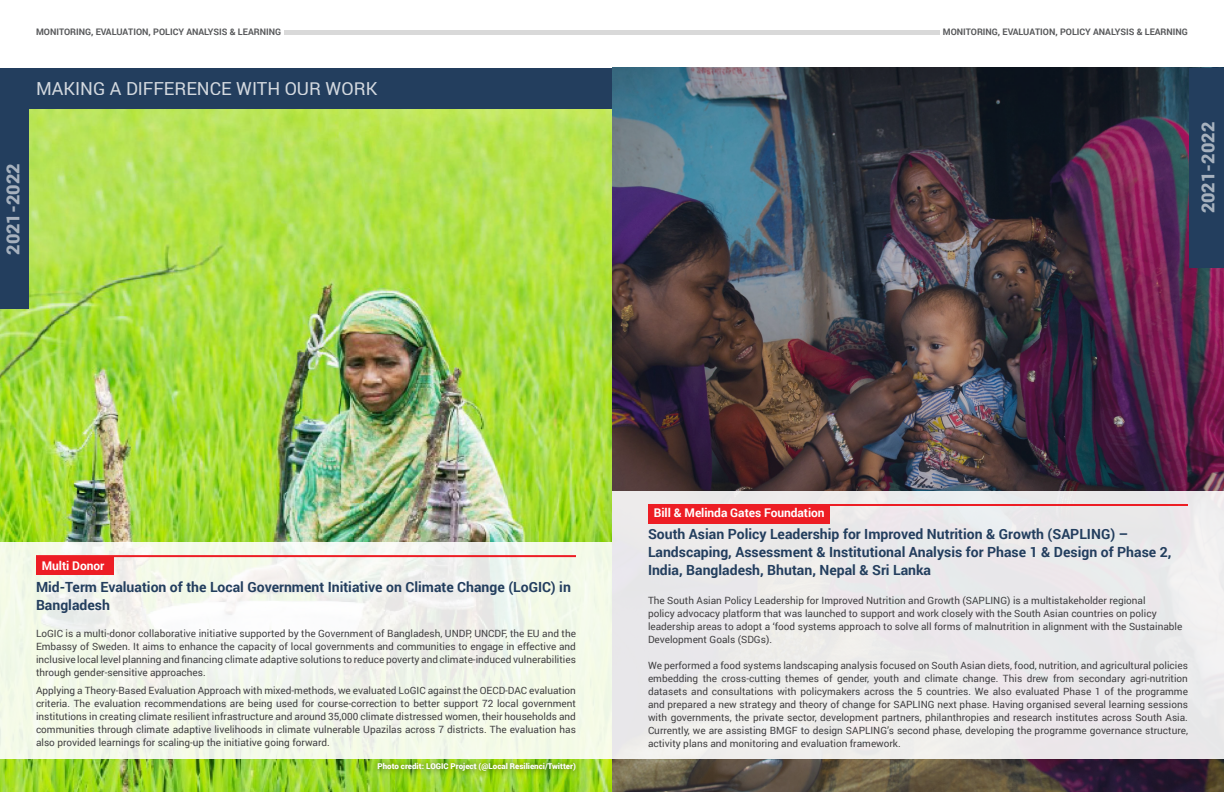
<style>
.page{position:relative;width:1224px;height:792px;background:#fff}
.page>*{position:absolute;margin:0;border:0;box-sizing:border-box;transform-origin:0 0}
.t1{font:18px "Roboto";color:#fff}
.t2{font:900 18px "Roboto";color:#fff}
.t3{font:700 14px/18px "Roboto";color:#233e5e}
.t4{font:700 12px "Roboto";letter-spacing:-.005em;color:#fff}
.t5{font:10px/13px "Roboto";color:#414042;text-align:justify}
.t6{font:700 9px "Roboto";color:#58595b}
.t7{font:900 8px "Roboto";color:#fff}
</style>
<div class="page">
<div style="left:284px;top:30px;width:656px;height:5px;background:#d9d9d9"></div>
<div style="left:0;top:68px;width:612px;height:41px;background:#233e5e"></div>
<img style="left:0;top:109px;width:612px;height:683px">
<div style="left:0;top:109px;width:29px;height:200px;background:#233e5e"></div>
<svg style="left:0;top:542px;width:612px;height:217px;fill:#f3f8ea"></svg>
<div style="left:36px;top:556px;width:78px;height:19px;background:#ed1d24"></div>
<div style="left:372px;top:757px;width:210px;height:20px;background:#000;opacity:.5"></div>
<hr style="left:36px;top:555px;width:540px;height:2px;background:#ed1d24">
<img style="left:612px;top:68px;width:612px;height:724px">
<div style="left:1190px;top:68px;width:34px;height:199px;background:#233e5e"></div>
<div style="left:612px;top:491px;width:612px;height:268px;background:#ebe9eb"></div>
<div style="left:648px;top:505px;width:182px;height:19px;background:#ed1d24"></div>
<hr style="left:648px;top:504px;width:540px;height:2px;background:#ed1d24">
<p class="t6" style="left:36px;top:26px;width:247px">MONITORING, EVALUATION, POLICY ANALYSIS &amp; LEARNING</p>
<p class="t6" style="left:943px;top:26px;width:247px">MONITORING, EVALUATION, POLICY ANALYSIS &amp; LEARNING</p>
<h1 class="t1" style="left:36px;top:75px;width:343px">MAKING A DIFFERENCE WITH OUR WORK</h1>
<h1 class="t2" style="left:0;top:255px;width:93px;rotate:-90deg">2021-2022</h1>
<h1 class="t2" style="left:1195px;top:213px;width:93px;rotate:-90deg">2021-2022</h1>
<p class="t4" style="left:42px;top:557px;width:64px">Multi Donor</p>
<h2 class="t3" style="left:36px;top:578px;width:536px">Mid-Term Evaluation of the Local Government Initiative on Climate Change (LoGIC) in<br>Bangladesh</h2>
<p class="t5" style="left:36px;top:627px;width:542px">LoGIC is a multi-donor collaborative initiative supported by the Government of Bangladesh, UNDP, UNCDF, the EU and the Embassy of Sweden. It aims to enhance the capacity of local governments and communities to engage in effective and inclusive local level planning and financing climate adaptive solutions to reduce poverty and climate-induced vulnerabilities through gender-sensitive approaches.</p>
<p class="t5" style="left:36px;top:683px;width:542px">Applying a Theory-Based Evaluation Approach with mixed-methods, we evaluated LoGIC against the OECD-DAC evaluation criteria. The evaluation recommendations are being used for course-correction to better support 72 local government institutions in creating climate resilient infrastructure and around 35,000 climate distressed women, their households and communities through climate adaptive livelihoods in climate vulnerable Upazilas across 7 districts. The evaluation has also provided learnings for scaling-up the initiative going forward.</p>
<p class="t7" style="left:377px;top:761px;width:200px">Photo credit: LOGIC Project (@Local Resilienci/Twitter)</p>
<p class="t4" style="left:654px;top:504px;width:172px">Bill &amp; Melinda Gates Foundation</p>
<h2 class="t3" style="left:648px;top:525px;width:525px">South Asian Policy Leadership for Improved Nutrition &amp; Growth (SAPLING) –<br>Landscaping, Assessment &amp; Institutional Analysis for Phase 1 &amp; Design of Phase 2,<br>India, Bangladesh, Bhutan, Nepal &amp; Sri Lanka</h2>
<p class="t5" style="left:648px;top:594px;width:536px;text-align:left">The South Asian Policy Leadership for Improved Nutrition and Growth (SAPLING) is a multistakeholder regional<br>policy advocacy platform that was launched to support and work closely with the South Asian countries on policy leadership areas to adopt a ‘food systems approach to solve all forms of malnutrition in alignment with the Sustainable Development Goals (SDGs).</p>
<p class="t5" style="left:648px;top:659px;width:542px">We performed a food systems landscaping analysis focused on South Asian diets, food, nutrition, and agricultural policies embedding the cross-cutting themes of gender, youth and climate change. This drew from secondary agri-nutrition datasets and consultations with policymakers across the 5 countries. We also evaluated Phase 1 of the programme and prepared a new strategy and theory of change for SAPLING next phase. Having organised several learning sessions with governments, the private sector, development partners, philanthropies and research institutes across South Asia.<br>Currently, we are assisting BMGF to design SAPLING’s second phase, developing the programme governance structure, activity plans and monitoring and evaluation framework.</p>
</div>
